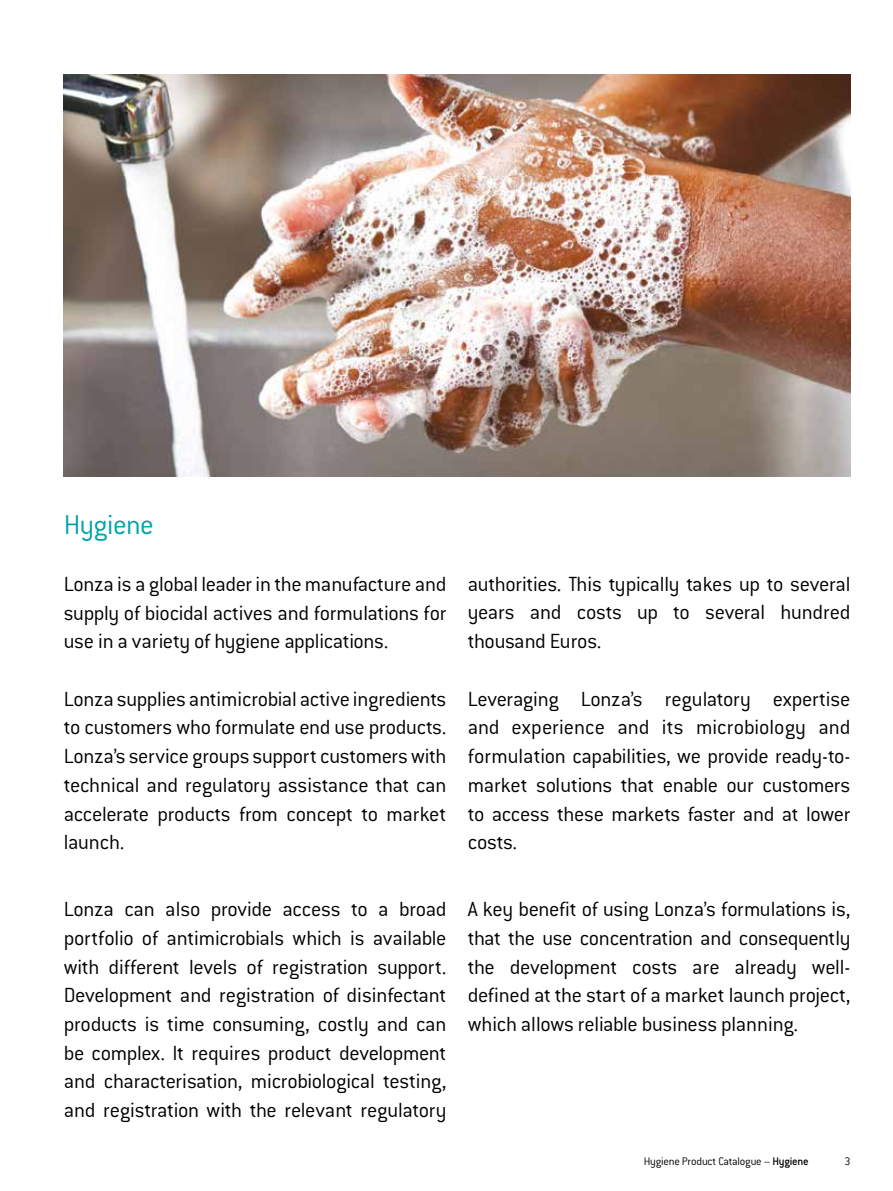
<style>
.page{position:relative;width:893px;height:1191px;background:#fff}
.page>*{position:absolute;margin:0;border:0;box-sizing:border-box;transform-origin:0 0}
.t1{font:300 30px "Conduit ITC Std";letter-spacing:-.02em;color:#00a3a6}
.t2{font:300 22.5px/28.7px "Conduit ITC Std";letter-spacing:-.015em;color:#000;text-align:justify}
.t3{font:300 12px "Conduit ITC Std";letter-spacing:-.015em;color:#000}
.s1{font-weight:500}
</style>
<div class="page">
<img style="left:64px;top:74px;width:786px;height:402px">
<h1 class="t1" style="left:64px;top:506px;width:92px">Hygiene</h1>
<p class="t2" style="left:64px;top:569px;width:384px">Lonza is a global leader in the manufacture and supply of biocidal actives and formulations for use in a variety of hygiene applications.</p>
<p class="t2" style="left:64px;top:684px;width:384px">Lonza supplies antimicrobial active ingredients to customers who formulate end use products.<br>Lonza’s service groups support customers with technical and regulatory assistance that can accelerate products from concept to market launch.</p>
<p class="t2" style="left:64px;top:894px;width:384px">Lonza can also provide access to a broad portfolio of antimicrobials which is available with different levels of registration support.<br>Development and registration of disinfectant products is time consuming, costly and can be complex. It requires product development and characterisation, microbiological testing, and registration with the relevant regulatory</p>
<p class="t2" style="left:468px;top:568px;width:384px">authorities. This typically takes up to several years and costs up to several hundred thousand Euros.</p>
<p class="t2" style="left:468px;top:684px;width:384px">Leveraging Lonza’s regulatory expertise and experience and its microbiology and formulation capabilities, we provide ready-to&shy;market solutions that enable our customers to access these markets faster and at lower costs.</p>
<p class="t2" style="left:468px;top:894px;width:384px">A key benefit of using Lonza’s formulations is, that the use concentration and consequently the development costs are already well&shy;defined at the start of a market launch project, which allows reliable business planning.</p>
<p class="t3" style="left:644px;top:1154px;width:166px">Hygiene Product Catalogue – <span class="s1">Hygiene</span></p>
<p class="t3" style="left:844px;top:1154px;width:8px">3</p>
</div>
